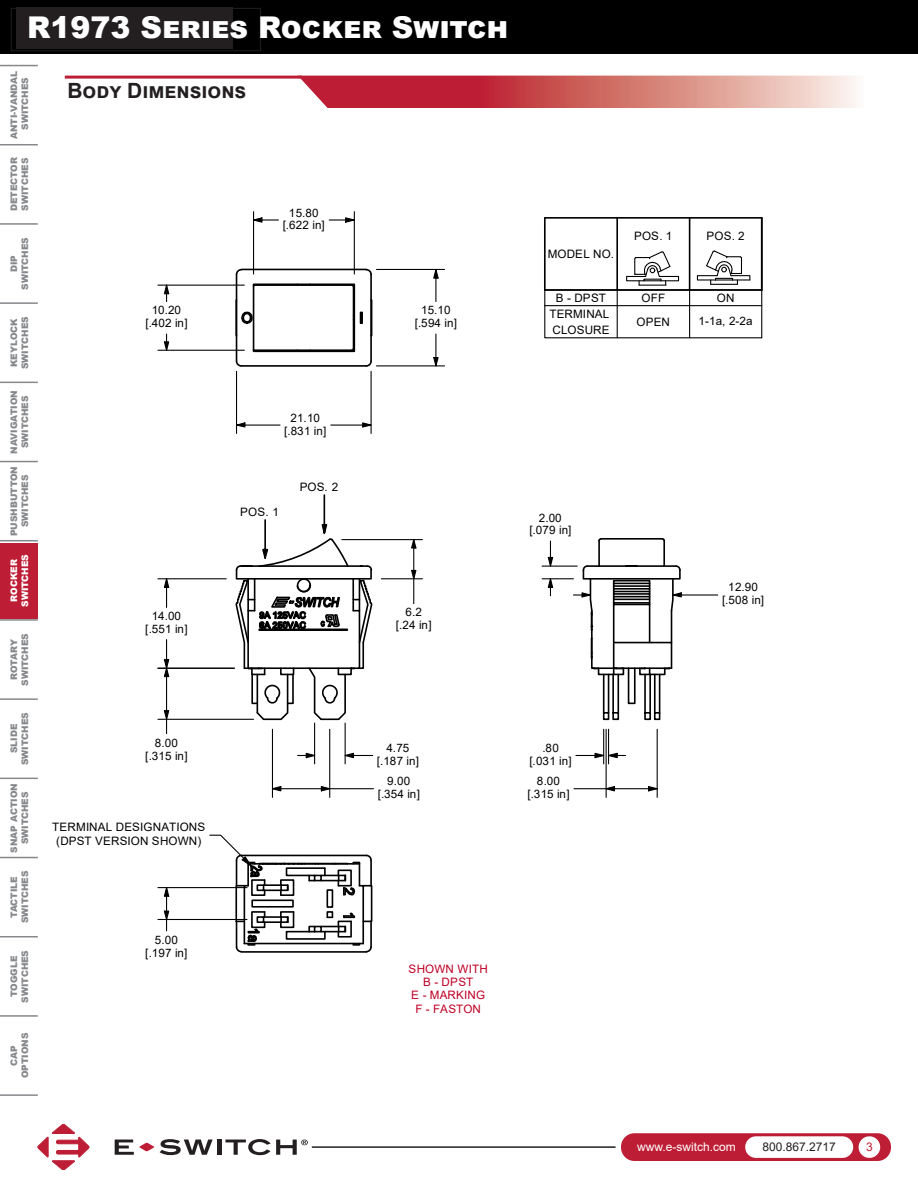
<style>
.page{position:relative;width:918px;height:1188px;background:#fff}
.page>*{position:absolute;margin:0;border:0;box-sizing:border-box;transform-origin:0 0}
.t1{font:900 30px "Arial";color:#fff}
.t2{font:700 21px "Arial";color:#231f20}
.t3{font:12px "Arial";color:#fff}
.t4{font:12px "Arial";color:#231f20}
.t5{font:12px "Arial";color:#be1e35}
.t6{font:11.55px/12.9px "Arial";letter-spacing:.005em;color:#000;text-align:center}
.t7{font:11.55px/13.4px "Arial";letter-spacing:.01em;color:#bf0026;text-align:center}
.t8{font:900 9px/10.8px "Arial";color:#86888b;text-align:center}
.t9{font:900 9px/10.8px "Arial";color:#fff;text-align:center}
</style>
<div class="page">
<div style="left:621px;top:1133px;width:270px;height:28px;background:#be1e35;border-radius:14px"></div>
<div style="left:745px;top:1136px;width:108px;height:22px;background:#fff;border-radius:11px"></div>
<div style="left:859px;top:1136px;width:21px;height:22px;background:#fff;border-radius:50%"></div>
<hr style="left:312px;top:1146px;width:304px;height:2px;background:#231f20">
<hr style="left:0;top:144px;width:38px;height:1px;background:#86888b">
<hr style="left:0;top:65px;width:38px;height:1px;background:#86888b">
<hr style="left:0;top:223px;width:38px;height:2px;background:#86888b">
<hr style="left:0;top:302px;width:38px;height:2px;background:#86888b">
<hr style="left:0;top:382px;width:38px;height:1px;background:#86888b">
<hr style="left:0;top:461px;width:38px;height:1px;background:#86888b">
<hr style="left:0;top:540px;width:38px;height:1px;background:#86888b">
<hr style="left:0;top:619px;width:38px;height:2px;background:#86888b">
<hr style="left:0;top:698px;width:38px;height:2px;background:#86888b">
<hr style="left:0;top:778px;width:38px;height:1px;background:#86888b">
<hr style="left:0;top:857px;width:38px;height:1px;background:#86888b">
<hr style="left:0;top:936px;width:38px;height:1px;background:#86888b">
<hr style="left:0;top:1015px;width:38px;height:2px;background:#86888b">
<hr style="left:0;top:1094px;width:38px;height:2px;background:#86888b">
<div style="left:0;top:543px;width:38px;height:75px;background:#be1e35"></div>
<div style="left:0;top:0;width:918px;height:54px;background:#000"></div>
<div style="left:11px;top:8px;width:250px;height:43px;border:1px solid #231f20"></div>
<div style="left:17px;top:8px;width:216px;height:40px;background:#231f20"></div>
<svg style="left:115px;top:1140px;width:39px;height:15px"></svg>
<svg style="left:160px;top:1139px;width:53px;height:16px"></svg>
<hr style="left:217px;top:1140px;width:4px;height:15px;background:#231f20">
<svg style="left:225px;top:1139px;width:83px;height:16px"></svg>
<svg style="left:38px;top:1124px;width:51px;height:46px"></svg>
<hr style="left:65px;top:76px;width:237px;height:3px;background:#be1e35">
<svg style="left:298px;top:76px;width:558px;height:32px;background:#d26d70"></svg>
<svg style="left:157px;top:211px;width:606px;height:721px"></svg>
<hr style="left:689px;top:218px;width:1px;height:72px;background:#000">
<hr style="left:545px;top:217px;width:217px;height:2px;background:#000">
<hr style="left:616px;top:218px;width:2px;height:72px;background:#000">
<hr style="left:544px;top:218px;width:2px;height:72px;background:#000">
<hr style="left:761px;top:218px;width:2px;height:72px;background:#000">
<hr style="left:381px;top:578px;width:41px;height:1px;background:#000">
<hr style="left:342px;top:539px;width:80px;height:1px;background:#000">
<svg style="left:410px;top:535px;width:7px;height:69px"></svg>
<svg style="left:432px;top:265px;width:7px;height:37px"></svg>
<svg style="left:432px;top:334px;width:7px;height:36px"></svg>
<hr style="left:376px;top:365px;width:69px;height:1px;background:#000">
<hr style="left:376px;top:269px;width:69px;height:1px;background:#000">
<svg style="left:163px;top:281px;width:7px;height:21px"></svg>
<svg style="left:163px;top:334px;width:7px;height:21px"></svg>
<hr style="left:158px;top:350px;width:86px;height:1px;background:#000">
<hr style="left:158px;top:285px;width:86px;height:1px;background:#000">
<svg style="left:249px;top:217px;width:29px;height:7px"></svg>
<svg style="left:329px;top:216px;width:30px;height:7px"></svg>
<hr style="left:253px;top:212px;width:1px;height:62px;background:#000">
<hr style="left:354px;top:212px;width:1px;height:62px;background:#000">
<svg style="left:163px;top:574px;width:7px;height:33px"></svg>
<hr style="left:158px;top:578px;width:68px;height:1px;background:#000">
<svg style="left:268px;top:785px;width:14px;height:7px"></svg>
<svg style="left:320px;top:785px;width:14px;height:7px"></svg>
<hr style="left:281px;top:788px;width:40px;height:1px;background:#000">
<hr style="left:272px;top:729px;width:1px;height:68px;background:#000">
<hr style="left:329px;top:729px;width:1px;height:68px;background:#000">
<hr style="left:330px;top:788px;width:44px;height:1px;background:#000">
<svg style="left:163px;top:640px;width:7px;height:38px"></svg>
<hr style="left:166px;top:677px;width:1px;height:34px;background:#000">
<hr style="left:158px;top:668px;width:76px;height:1px;background:#000">
<hr style="left:158px;top:719px;width:96px;height:1px;background:#000">
<svg style="left:163px;top:709px;width:7px;height:25px"></svg>
<svg style="left:298px;top:752px;width:21px;height:7px"></svg>
<hr style="left:345px;top:723px;width:1px;height:41px;background:#000">
<hr style="left:314px;top:723px;width:1px;height:41px;background:#000">
<svg style="left:341px;top:752px;width:32px;height:7px"></svg>
<svg style="left:647px;top:785px;width:15px;height:7px"></svg>
<svg style="left:602px;top:785px;width:14px;height:7px"></svg>
<hr style="left:615px;top:788px;width:34px;height:1px;background:#000">
<hr style="left:657px;top:729px;width:1px;height:68px;background:#000">
<hr style="left:606px;top:729px;width:1px;height:68px;background:#000">
<hr style="left:574px;top:788px;width:32px;height:1px;background:#000">
<hr style="left:603px;top:729px;width:1px;height:35px;background:#000">
<hr style="left:608px;top:729px;width:1px;height:35px;background:#000">
<svg style="left:576px;top:752px;width:50px;height:7px"></svg>
<svg style="left:573px;top:564px;width:110px;height:157px"></svg>
<hr style="left:681px;top:594px;width:37px;height:2px;background:#000">
<hr style="left:542px;top:578px;width:31px;height:1px;background:#000">
<hr style="left:542px;top:566px;width:35px;height:1px;background:#000">
<svg style="left:547px;top:541px;width:7px;height:55px"></svg>
<svg style="left:235px;top:493px;width:138px;height:229px"></svg>
<svg style="left:209px;top:834px;width:164px;height:119px"></svg>
<hr style="left:158px;top:919px;width:89px;height:1px;background:#000">
<hr style="left:158px;top:887px;width:89px;height:1px;background:#000">
<svg style="left:163px;top:883px;width:7px;height:48px"></svg>
<svg style="left:361px;top:422px;width:15px;height:6px"></svg>
<svg style="left:232px;top:422px;width:14px;height:6px"></svg>
<hr style="left:331px;top:425px;width:32px;height:1px;background:#000">
<hr style="left:245px;top:425px;width:35px;height:1px;background:#000">
<hr style="left:236px;top:371px;width:1px;height:62px;background:#000">
<hr style="left:371px;top:371px;width:1px;height:62px;background:#000">
<svg style="left:544px;top:250px;width:219px;height:89px"></svg>
<hr style="left:617px;top:306px;width:1px;height:32px;background:#000">
<hr style="left:689px;top:306px;width:1px;height:32px;background:#000">
<hr style="left:761px;top:306px;width:1px;height:32px;background:#000">
<h1 class="t1" style="left:27px;top:5px;width:189px">XXX Series</h1>
<p class="t1" style="left:27px;top:5px;width:483px">R1973 Series Rocker Switch</p>
<p class="t8" style="left:8px;top:139px;width:70px;rotate:-90deg">ANTI-VANDAL<br>SWITCHES</p>
<p class="t8" style="left:8px;top:211px;width:56px;text-align:left;rotate:-90deg">DETECTOR<br>SWITCHES</p>
<p class="t8" style="left:8px;top:290px;width:54px;rotate:-90deg">DIP<br>SWITCHES</p>
<p class="t8" style="left:8px;top:369px;width:54px;text-align:left;rotate:-90deg">KEYLOCK<br>SWITCHES</p>
<p class="t8" style="left:8px;top:454px;width:65px;rotate:-90deg">NAVIGATION<br>SWITCHES</p>
<p class="t8" style="left:8px;top:536px;width:71px;rotate:-90deg">PUSHBUTTON<br>SWITCHES</p>
<p class="t9" style="left:8px;top:607px;width:54px;rotate:-90deg">ROCKER<br>SWITCHES</p>
<p class="t8" style="left:8px;top:686px;width:54px;rotate:-90deg">ROTARY<br>SWITCHES</p>
<p class="t8" style="left:8px;top:765px;width:54px;rotate:-90deg">SLIDE<br>SWITCHES</p>
<p class="t8" style="left:8px;top:853px;width:71px;rotate:-90deg">SNAP ACTION<br>SWITCHES</p>
<p class="t8" style="left:8px;top:923px;width:54px;rotate:-90deg">TACTILE<br>SWITCHES</p>
<p class="t8" style="left:8px;top:1003px;width:54px;rotate:-90deg">TOGGLE<br>SWITCHES</p>
<p class="t8" style="left:8px;top:1078px;width:47px;rotate:-90deg">CAP<br>OPTIONS</p>
<p class="t2" style="left:68px;top:75px;width:180px">Body Dimensions</p>
<p class="t6" style="left:145px;top:304px;width:44px">10.20 [.402 in]</p>
<p class="t6" style="left:283px;top:206px;width:44px">15.80 [.622 in]</p>
<p class="t6" style="left:284px;top:411px;width:44px">21.10 [.831 in]</p>
<p class="t6" style="left:300px;top:480px;width:40px">POS. 2</p>
<p class="t6" style="left:145px;top:610px;width:44px">14.00 [.551 in]</p>
<p class="t6" style="left:240px;top:505px;width:40px">POS. 1</p>
<p class="t6" style="left:415px;top:304px;width:44px">15.10 [.594 in]</p>
<p class="t6" style="left:396px;top:606px;width:37px">6.2 [.24 in]</p>
<p class="t6" style="left:145px;top:736px;width:44px">8.00 [.315 in]</p>
<p class="t6" style="left:377px;top:741px;width:44px">4.75 [.187 in]</p>
<p class="t6" style="left:52px;top:821px;width:155px;line-height:13.5px">TERMINAL DESIGNATIONS (DPST VERSION SHOWN)</p>
<p class="t6" style="left:145px;top:933px;width:44px">5.00 [.197 in]</p>
<p class="t6" style="left:378px;top:775px;width:44px">9.00 [.354 in]</p>
<p class="t7" style="left:409px;top:962px;width:81px">SHOWN WITH<br>B - DPST<br>E - MARKING<br>F - FASTON</p>
<p class="t6" style="left:548px;top:248px;width:68px">MODEL NO.</p>
<p class="t6" style="left:634px;top:229px;width:40px">POS. 1</p>
<p class="t6" style="left:707px;top:229px;width:40px">POS. 2</p>
<p class="t6" style="left:556px;top:292px;width:52px">B - DPST</p>
<p class="t6" style="left:642px;top:292px;width:25px">OFF</p>
<p class="t6" style="left:717px;top:292px;width:19px">ON</p>
<p class="t6" style="left:549px;top:306px;width:62px;line-height:15.9px;text-align:left">TERMINAL<br>CLOSURE</p>
<p class="t6" style="left:636px;top:315px;width:35px">OPEN</p>
<p class="t6" style="left:699px;top:315px;width:56px">1-1a, 2-2a</p>
<p class="t6" style="left:529px;top:511px;width:44px">2.00 [.079 in]</p>
<p class="t6" style="left:529px;top:741px;width:44px">.80 [.031 in]</p>
<p class="t6" style="left:528px;top:775px;width:44px">8.00 [.315 in]</p>
<p class="t6" style="left:722px;top:581px;width:44px">12.90 [.508 in]</p>
<p class="t3" style="left:637px;top:1139px;width:100px">www.e-switch.com</p>
<p class="t4" style="left:762px;top:1139px;width:75px">800.867.2717</p>
<p class="t5" style="left:866px;top:1138px;width:8px">3</p>
</div>
